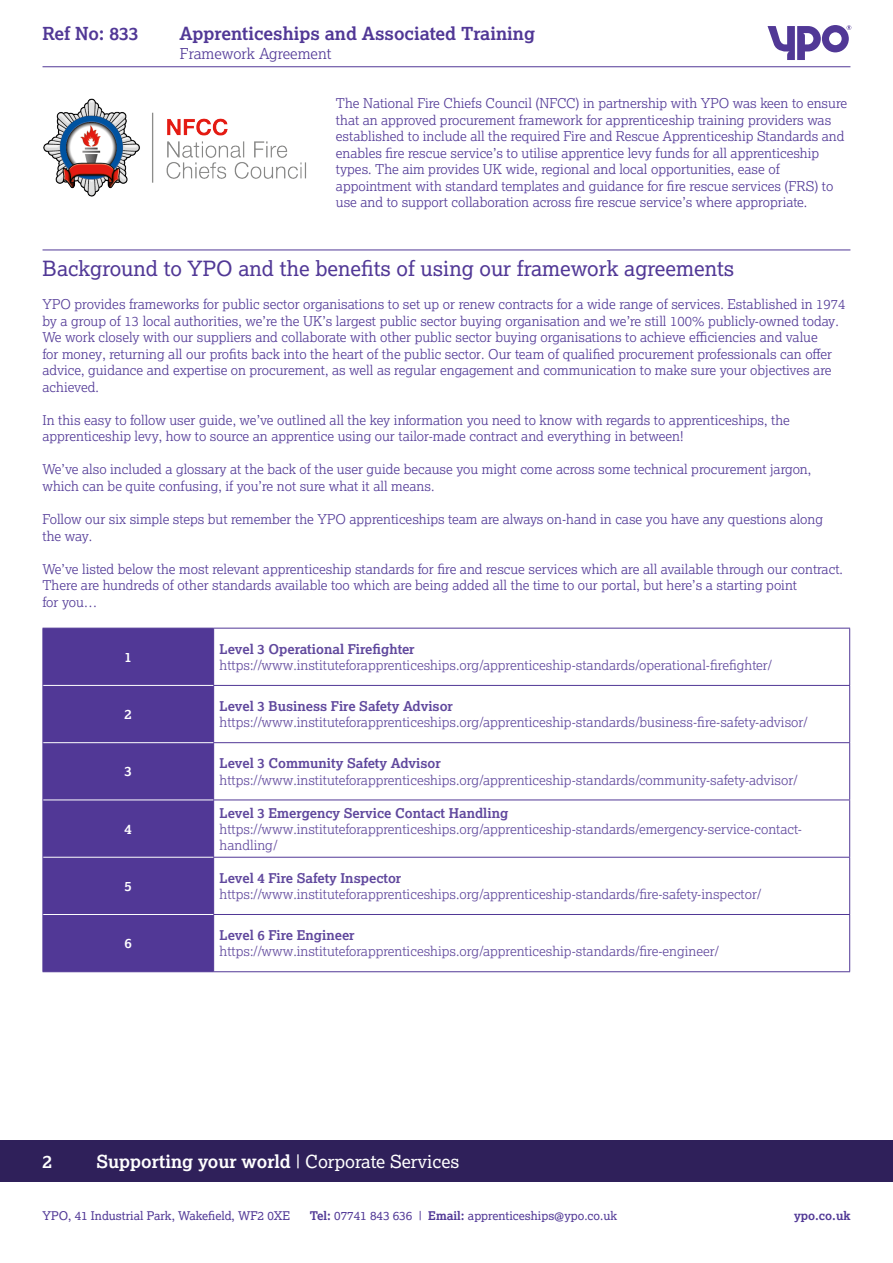
<style>
.page{position:relative;width:893px;height:1263px;background:#fff}
.page>*{position:absolute;margin:0;border:0;box-sizing:border-box;transform-origin:0 0}
.t1{font:21px "Lexia";color:#513896}
.t2{font:700 18px "Lexia";color:#513896}
.t3{font:700 18px "Lexia";color:#fff}
.t4{font:300 15px "Lexia";color:#513896}
.t5{font:300 13.5px/16.5px "Lexia";color:#513896}
.Main_copy{font:300 13.5px/16.2px "Lexia";color:#60489d}
.Main_copy-2{font:700 13.5px "Lexia";color:#60489d}
.Main_copy-3{font:700 13.5px "Lexia";color:#fff}
.t6{font:12px "Lexia";color:#513896}
.t7{font:700 12px "Lexia";color:#513896}
.s1{font-weight:400}
.s2{font-weight:700}
</style>
<div class="page">
<div style="left:0;top:1141px;width:893px;height:41px;background:#2f205a"></div>
<hr style="left:43px;top:66px;width:807px;height:1px;background:#513896">
<svg style="left:767px;top:25px;width:84px;height:35px"></svg>
<div style="left:44px;top:629px;width:169px;height:342px;background:#513896"></div>
<hr style="left:43px;top:628px;width:1px;height:57px;background:#513896">
<hr style="left:213px;top:628px;width:1px;height:57px;background:#513896">
<hr style="left:849px;top:628px;width:1px;height:57px;background:#513896">
<hr style="left:43px;top:685px;width:1px;height:58px;background:#513896">
<hr style="left:213px;top:685px;width:637px;height:1px;background:#513896">
<hr style="left:213px;top:686px;width:1px;height:56px;background:#513896">
<hr style="left:849px;top:686px;width:1px;height:56px;background:#513896">
<hr style="left:43px;top:743px;width:1px;height:57px;background:#513896">
<hr style="left:213px;top:742px;width:637px;height:1px;background:#513896">
<hr style="left:213px;top:743px;width:1px;height:56px;background:#513896">
<hr style="left:849px;top:743px;width:1px;height:56px;background:#513896">
<hr style="left:43px;top:800px;width:1px;height:57px;background:#513896">
<hr style="left:213px;top:799px;width:637px;height:1px;background:#513896">
<hr style="left:213px;top:800px;width:1px;height:57px;background:#513896">
<hr style="left:849px;top:800px;width:1px;height:57px;background:#513896">
<hr style="left:43px;top:857px;width:1px;height:57px;background:#513896">
<hr style="left:213px;top:857px;width:1px;height:57px;background:#513896">
<hr style="left:849px;top:857px;width:1px;height:57px;background:#513896">
<hr style="left:43px;top:914px;width:1px;height:57px;background:#513896">
<hr style="left:213px;top:914px;width:637px;height:1px;background:#513896">
<hr style="left:213px;top:915px;width:1px;height:56px;background:#513896">
<hr style="left:849px;top:915px;width:1px;height:56px;background:#513896">
<hr style="left:213px;top:857px;width:637px;height:1px;background:#513896">
<hr style="left:214px;top:971px;width:636px;height:1px;background:#513896">
<hr style="left:214px;top:628px;width:636px;height:1px;background:#513896">
<hr style="left:43px;top:628px;width:171px;height:1px;background:#513896">
<hr style="left:43px;top:685px;width:170px;height:1px;background:#fff">
<hr style="left:43px;top:742px;width:170px;height:1px;background:#fff">
<hr style="left:43px;top:799px;width:170px;height:1px;background:#fff">
<hr style="left:43px;top:857px;width:170px;height:1px;background:#fff">
<hr style="left:43px;top:914px;width:170px;height:1px;background:#fff">
<hr style="left:43px;top:971px;width:171px;height:1px;background:#513896">
<hr style="left:43px;top:250px;width:807px;height:1px;background:#513896">
<img style="left:43px;top:98px;width:263px;height:99px">
<p class="t2" style="left:43px;top:22px;width:98px">Ref No: 833</p>
<p class="t2" style="left:180px;top:22px;width:357px">Apprenticeships and Associated Training</p>
<p class="t4" style="left:180px;top:45px;width:153px">Framework Agreement</p>
<p class="t5" style="left:336px;top:95px;width:513px">The National Fire Chiefs Council (NFCC) in partnership with YPO was keen to ensure that an approved procurement framework for apprenticeship training providers was established to include all the required Fire and Rescue Apprenticeship Standards and enables fire rescue service’s to utilise apprentice levy funds for all apprenticeship types. The aim provides UK wide, regional and local opportunities, ease of appointment with standard templates and guidance for fire rescue services (FRS) to use and to support collaboration across fire rescue service’s where appropriate.</p>
<p class="t1" style="left:43px;top:256px;width:693px">Background to YPO and the benefits of using our framework agreements</p>
<p class="t5" style="left:43px;top:296px;width:804px">YPO provides frameworks for public sector organisations to set up or renew contracts for a wide range of services. Established in 1974 by a group of 13 local authorities, we’re the UK’s largest public sector buying organisation and we’re still 100% publicly-owned today.<br>We work closely with our suppliers and collaborate with other public sector buying organisations to achieve efficiencies and value<br>for money, returning all our profits back into the heart of the public sector. Our team of qualified procurement professionals can offer advice, guidance and expertise on procurement, as well as regular engagement and communication to make sure your objectives are achieved.</p>
<p class="t5" style="left:43px;top:411px;width:749px">In this easy to follow user guide, we’ve outlined all the key information you need to know with regards to apprenticeships, the apprenticeship levy, how to source an apprentice using our tailor-made contract and everything in between!</p>
<p class="t5" style="left:43px;top:461px;width:770px">We’ve also included a glossary at the back of the user guide because you might come across some technical procurement jargon, which can be quite confusing, if you’re not sure what it all means.</p>
<p class="t5" style="left:43px;top:510px;width:782px">Follow our six simple steps but remember the YPO apprenticeships team are always on-hand in case you have any questions along the way.</p>
<p class="t5" style="left:43px;top:560px;width:802px">We’ve listed below the most relevant apprenticeship standards for fire and rescue services which are all available through our contract.<br>There are hundreds of other standards available too which are being added all the time to our portal, but here’s a starting point<br>for you…</p>
<p class="Main_copy-3" style="left:125px;top:648px;width:9px">1</p>
<p class="Main_copy-3" style="left:125px;top:706px;width:9px">2</p>
<p class="Main_copy-3" style="left:125px;top:763px;width:9px">3</p>
<p class="Main_copy-3" style="left:125px;top:820px;width:9px">4</p>
<p class="Main_copy-3" style="left:125px;top:877px;width:9px">5</p>
<p class="Main_copy-3" style="left:125px;top:935px;width:9px">6</p>
<p class="Main_copy-2" style="left:220px;top:640px;width:197px">Level 3 Operational Firefighter</p>
<p class="Main_copy" style="left:220px;top:657px;width:554px">https://www.instituteforapprenticeships.org/apprenticeship-standards/operational-firefighter/</p>
<p class="Main_copy-2" style="left:220px;top:698px;width:235px">Level 3 Business Fire Safety Advisor</p>
<p class="Main_copy" style="left:220px;top:714px;width:589px">https://www.instituteforapprenticeships.org/apprenticeship-standards/business-fire-safety-advisor/</p>
<p class="Main_copy-2" style="left:220px;top:755px;width:223px">Level 3 Community Safety Advisor</p>
<p class="Main_copy" style="left:220px;top:771px;width:579px">https://www.instituteforapprenticeships.org/apprenticeship-standards/community-safety-advisor/</p>
<p class="Main_copy-2" style="left:220px;top:804px;width:290px">Level 3 Emergency Service Contact Handling</p>
<p class="Main_copy" style="left:220px;top:820px;width:584px">https://www.instituteforapprenticeships.org/apprenticeship-standards/emergency-service-contact&shy;handling/</p>
<p class="Main_copy-2" style="left:220px;top:869px;width:183px">Level 4 Fire Safety Inspector</p>
<p class="Main_copy" style="left:220px;top:886px;width:543px">https://www.instituteforapprenticeships.org/apprenticeship-standards/fire-safety-inspector/</p>
<p class="Main_copy-2" style="left:220px;top:927px;width:137px">Level 6 Fire Engineer</p>
<p class="Main_copy" style="left:220px;top:943px;width:501px">https://www.instituteforapprenticeships.org/apprenticeship-standards/fire-engineer/</p>
<p class="t3" style="left:43px;top:1150px;width:11px">2</p>
<p class="t3" style="left:97px;top:1150px;width:364px">Supporting your world <span class="s1">| Corporate Services</span></p>
<p class="t6" style="left:43px;top:1208px;width:249px">YPO, 41 Industrial Park, Wakefield, WF2 0XE</p>
<p class="t6" style="left:310px;top:1208px;width:309px"><span class="s2">Tel:</span> 07741 843 636 | <span class="s2">Email:</span> apprenticeships@ypo.co.uk</p>
<p class="t7" style="left:794px;top:1208px;width:58px">ypo.co.uk</p>
</div>
